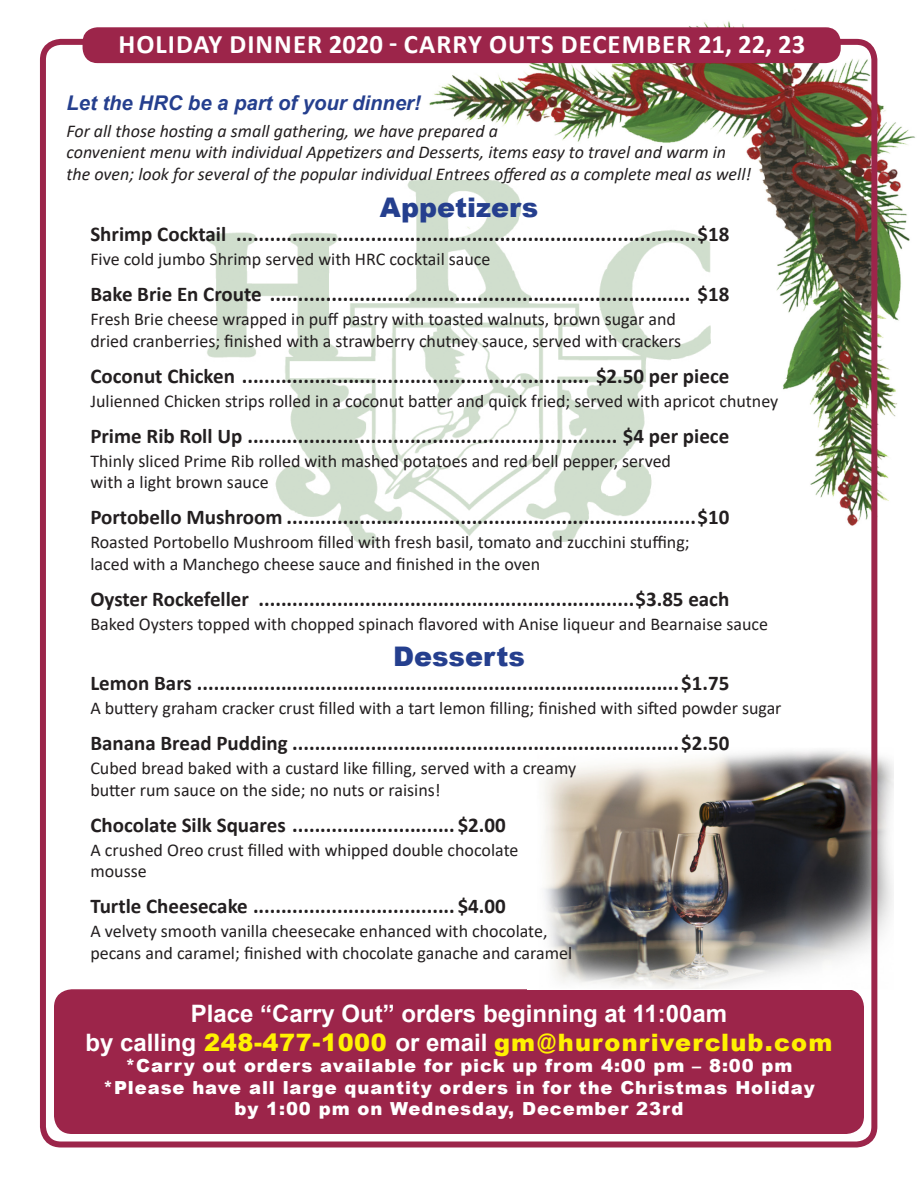
<style>
.page{position:relative;width:918px;height:1188px;background:#fff}
.page>*{position:absolute;margin:0;border:0;box-sizing:border-box;transform-origin:0 0}
.t1{font:900 27px "Arial";color:#253f8e}
.t2{font:700 26.85px "Calibri";letter-spacing:.04em;color:#fff}
.t3{font:900 24px "Arial";letter-spacing:.05em;color:#fff101}
.t4{font:700 24px "Arial";color:#fff}
.t5{font:700 21px "Calibri";color:#231f20}
.t6{font:italic 700 20.25px "Arial";color:#253f8e}
.t7{font:18px "Calibri";color:#231f20}
.t8{font:italic 18px "Calibri";color:#231f20}
.t9{font:900 18px "Arial";letter-spacing:.05em;color:#fff}
.s1{font-weight:700;color:#fff}
</style>
<div class="page">
<img style="left:47px;top:21px;width:869px;height:567px">
<div style="left:54px;top:989px;width:810px;height:145px;background:#9c254a;border-radius:18px"></div>
<img style="left:544px;top:735px;width:350px;height:254px">
<img style="left:204px;top:179px;width:507px;height:370px">
<div style="left:40px;top:39px;width:837px;height:1109px;border:6px solid #9c254a;border-radius:18px"></div>
<div style="left:83px;top:27px;width:758px;height:36px;background:#9c254a;border-radius:15px"></div>
<p class="t2" style="left:118px;top:25px;width:688px">HOLIDAY DINNER 2020 - CARRY OUTS DECEMBER 21, 22, 23</p>
<p class="t6" style="left:66px;top:89px;width:356px">Let the HRC be a part of your dinner!</p>
<p class="t8" style="left:66px;top:118px;width:433px">For all those hosting a small gathering, we have prepared a</p>
<p class="t8" style="left:66px;top:140px;width:661px">convenient menu with individual Appetizers and Desserts, items easy to travel and warm in</p>
<p class="t8" style="left:66px;top:161px;width:686px">the oven; look for several of the popular individual Entrees offered as a complete meal as well!</p>
<p class="t1" style="left:380px;top:188px;width:160px">Appetizers</p>
<p class="t5" style="left:90px;top:219px;width:641px">Shrimp Cocktail ..................................................................................$18</p>
<p class="t7" style="left:90px;top:247px;width:402px">Five cold jumbo Shrimp served with HRC cocktail sauce</p>
<p class="t5" style="left:90px;top:279px;width:641px">Bake Brie En Croute ........................................................................... $18</p>
<p class="t7" style="left:90px;top:307px;width:587px">Fresh Brie cheese wrapped in puff pastry with toasted walnuts, brown sugar and</p>
<p class="t7" style="left:90px;top:328px;width:592px">dried cranberries; finished with a strawberry chutney sauce, served with crackers</p>
<p class="t5" style="left:90px;top:361px;width:640px">Coconut Chicken .............................................................. $2.50 per piece</p>
<p class="t7" style="left:90px;top:388px;width:690px">Julienned Chicken strips rolled in a coconut batter and quick fried; served with apricot chutney</p>
<p class="t5" style="left:90px;top:421px;width:640px">Prime Rib Roll Up .................................................................. $4 per piece</p>
<p class="t7" style="left:90px;top:448px;width:582px">Thinly sliced Prime Rib rolled with mashed potatoes and red bell pepper, served</p>
<p class="t7" style="left:90px;top:470px;width:180px">with a light brown sauce</p>
<p class="t5" style="left:90px;top:503px;width:641px">Portobello Mushroom .........................................................................$10</p>
<p class="t7" style="left:90px;top:530px;width:601px">Roasted Portobello Mushroom filled with fresh basil, tomato and zucchini stuffing;</p>
<p class="t7" style="left:90px;top:551px;width:451px">laced with a Manchego cheese sauce and finished in the oven</p>
<p class="t5" style="left:90px;top:584px;width:641px">Oyster Rockefeller ...................................................................$3.85 each</p>
<p class="t7" style="left:90px;top:611px;width:679px">Baked Oysters topped with chopped spinach flavored with Anise liqueur and Bearnaise sauce</p>
<p class="t1" style="left:393px;top:637px;width:133px">Desserts</p>
<p class="t5" style="left:90px;top:668px;width:641px">Lemon Bars ......................................................................................$1.75</p>
<p class="t7" style="left:90px;top:695px;width:693px">A buttery graham cracker crust filled with a tart lemon filling; finished with sifted powder sugar</p>
<p class="t5" style="left:90px;top:728px;width:641px">Banana Bread Pudding .....................................................................$2.50</p>
<p class="t7" style="left:90px;top:755px;width:487px">Cubed bread baked with a custard like filling, served with a creamy</p>
<p class="t7" style="left:90px;top:777px;width:352px">butter rum sauce on the side; no nuts or raisins!</p>
<p class="t5" style="left:90px;top:810px;width:417px">Chocolate Silk Squares ............................. $2.00</p>
<p class="t7" style="left:90px;top:837px;width:430px">A crushed Oreo crust filled with whipped double chocolate</p>
<p class="t7" style="left:90px;top:859px;width:58px">mousse</p>
<p class="t5" style="left:90px;top:891px;width:417px">Turtle Cheesecake .................................... $4.00</p>
<p class="t7" style="left:90px;top:919px;width:459px">A velvety smooth vanilla cheesecake enhanced with chocolate,</p>
<p class="t7" style="left:90px;top:940px;width:483px">pecans and caramel; finished with chocolate ganache and caramel</p>
<p class="t4" style="left:191px;top:996px;width:538px">Place “Carry Out” orders beginning at 11:00am</p>
<p class="t3" style="left:86px;top:1025px;width:748px"><span class="s1">by calling</span> 248-477-1000 <span class="s1">or email</span> gm@huronriverclub.com</p>
<p class="t9" style="left:125px;top:1053px;width:669px">*Carry out orders available for pick up from 4:00 pm – 8:00 pm</p>
<p class="t9" style="left:103px;top:1074px;width:713px">*Please have all large quantity orders in for the Christmas Holiday</p>
<p class="t9" style="left:235px;top:1096px;width:450px">by 1:00 pm on Wednesday, December 23rd</p>
</div>
